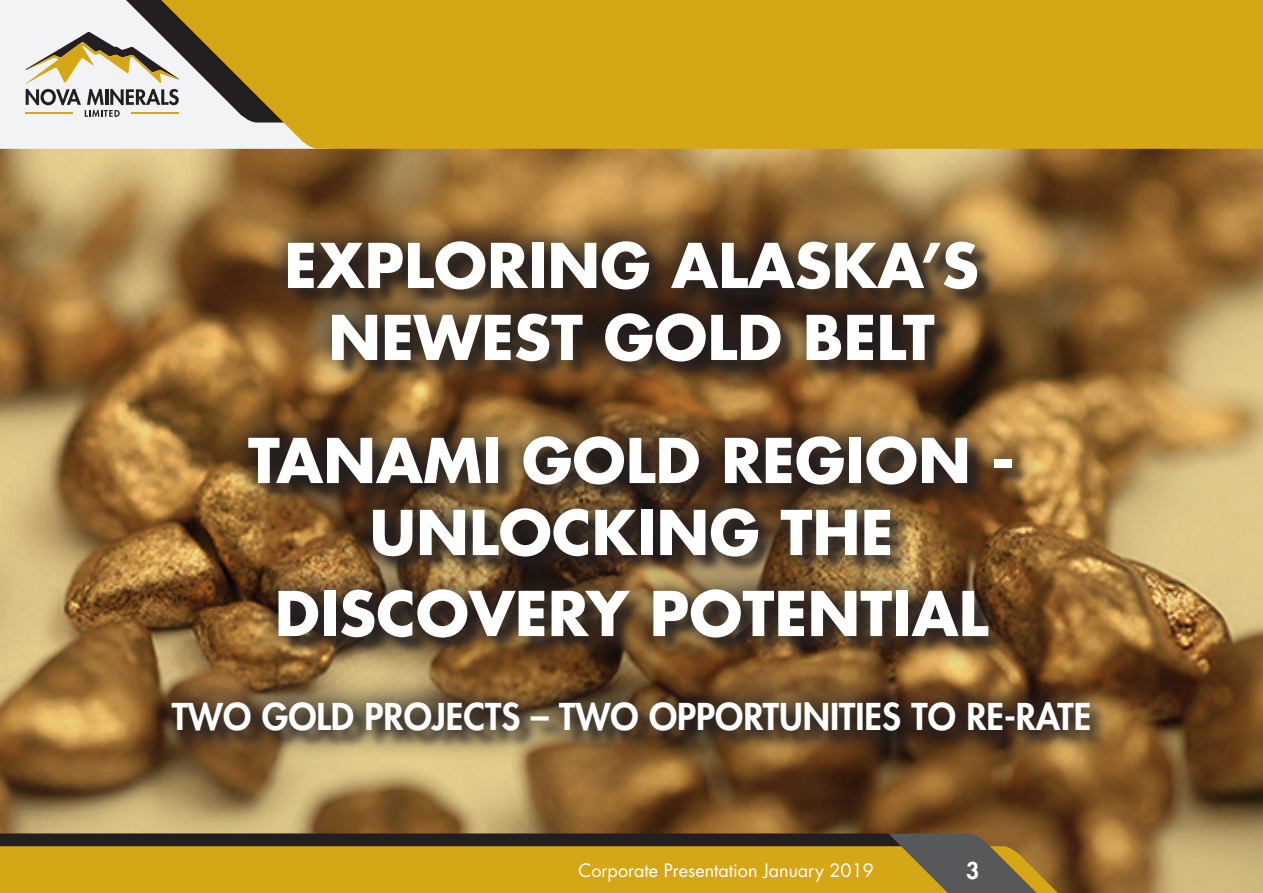
<style>
.page{position:relative;width:1263px;height:893px;background:#fff}
.page>*{position:absolute;margin:0;border:0;box-sizing:border-box;transform-origin:0 0}
.t1{font:700 60px/72px "Futura Std";color:#fff;text-align:center}
.t2{font:800 36px "Futura Std";color:#fff}
.t3{font:800 22.5px "Futura Std";color:#fff}
.t4{font:18px "Futura Std";color:#fff}
</style>
<div class="page">
<img style="left:0;top:149px;width:1263px;height:744px">
<div style="left:142px;top:211px;width:979px;height:551px;background:#231f20;opacity:.8"></div>
<div style="left:0;top:0;width:92px;height:149px;background:#f2f3f4"></div>
<svg style="left:0;top:833px;width:888px;height:13px;background:#272221"></svg>
<div style="left:0;top:846px;width:1173px;height:47px;background:#d5a616"></div>
<svg style="left:92px;top:0;width:1171px;height:149px;background:#d2a723"></svg>
<svg style="left:888px;top:833px;width:251px;height:60px;background:#856838"></svg>
<svg style="left:26px;top:32px;width:153px;height:85px"></svg>
<p class="t1" style="left:284px;top:229px;width:696px">EXPLORING ALASKA’S<br>NEWEST GOLD BELT</p>
<p class="t1" style="left:248px;top:424px;width:769px">TANAMI GOLD REGION -<br>UNLOCKING THE</p>
<p class="t1" style="left:275px;top:577px;width:715px">DISCOVERY POTENTIAL</p>
<p class="t2" style="left:172px;top:694px;width:921px">TWO GOLD PROJECTS – TWO OPPORTUNITIES TO RE-RATE</p>
<p class="t4" style="left:578px;top:859px;width:297px">Corporate Presentation January 2019</p>
<p class="t3" style="left:966px;top:856px;width:15px">3</p>
</div>
